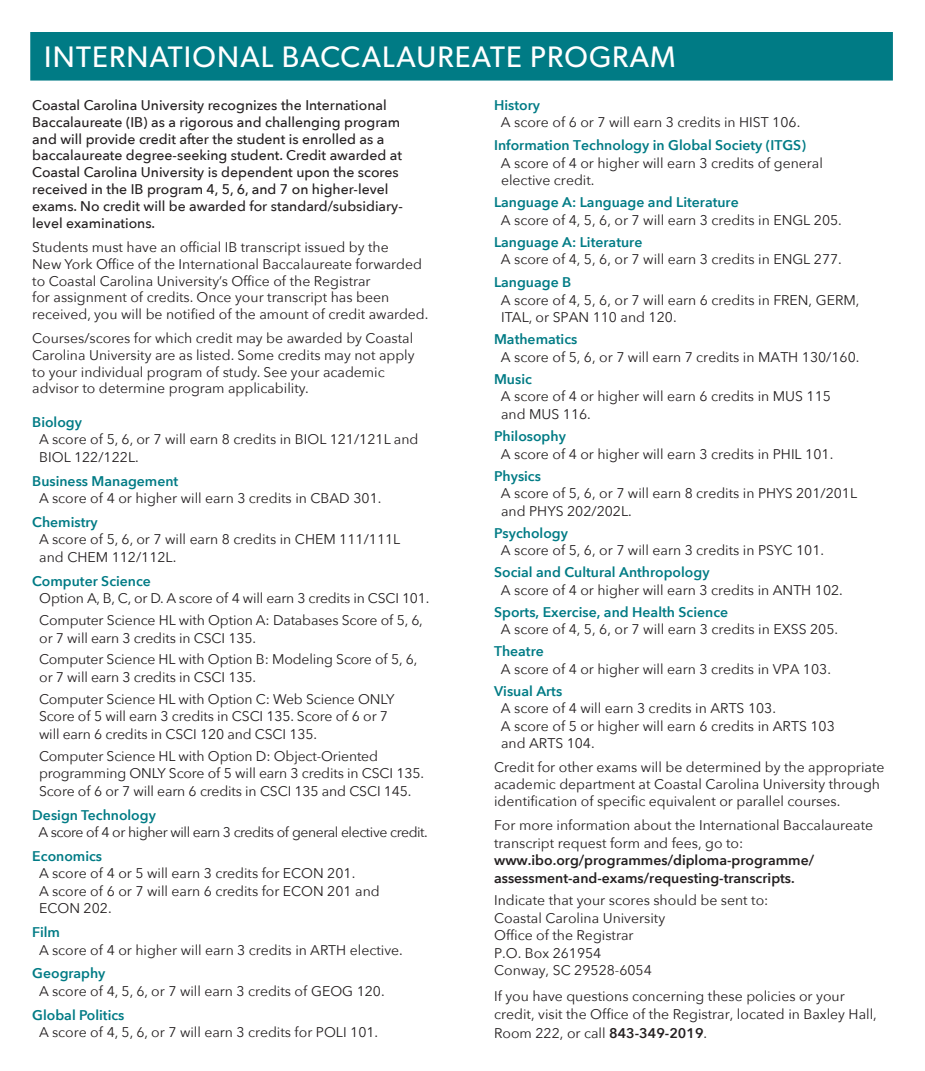
<style>
.page{position:relative;width:925px;height:1071px;background:#fff}
.page>*{position:absolute;margin:0;border:0;box-sizing:border-box;transform-origin:0 0}
.t1{font:29.75px "Gibson";letter-spacing:.04em;color:#fff}
.t2{font:14px/17.5px "Avenir Next";color:#231f20}
.t3{font:500 14px/17px "Avenir Next";color:#231f20}
.t4{font:600 14px "Avenir Next";color:#007b85}
.t5{font:600 14px/17.5px "Avenir Next";color:#231f20}
.t6{font:14px "Avenir Next";letter-spacing:-.03em;color:#231f20}
.s1{font-weight:600}
</style>
<div class="page">
<div style="left:30px;top:22px;width:862px;height:59px;background:#007b85;border:2px solid #007b85"></div>
<div style="left:0;top:0;width:924px;height:32px;background:#fff"></div>
<h1 class="t1" style="left:44px;top:39px;width:632px">INTERNATIONAL BACCALAUREATE PROGRAM</h1>
<p class="t3" style="left:32px;top:96px;width:372px">Coastal Carolina University recognizes the International Baccalaureate (IB) as a rigorous and challenging program and will provide credit after the student is enrolled as a baccalaureate degree-seeking student. Credit awarded at Coastal Carolina University is dependent upon the scores received in the IB program 4, 5, 6, and 7 on higher-level exams. No credit will be awarded for standard/subsidiary&shy;level examinations.</p>
<p class="t2" style="left:32px;top:238px;width:397px;line-height:16.8px">Students must have an official IB transcript issued by the<br>New York Office of the International Baccalaureate forwarded to Coastal Carolina University’s Office of the Registrar<br>for assignment of credits. Once your transcript has been received, you will be notified of the amount of credit awarded.</p>
<p class="t2" style="left:32px;top:329px;width:384px;line-height:16.8px">Courses/scores for which credit may be awarded by Coastal Carolina University are as listed. Some credits may not apply to your individual program of study. See your academic advisor to determine program applicability.</p>
<p class="t4" style="left:32px;top:410px;width:51px">Biology</p>
<p class="t2" style="left:39px;top:430px;width:381px">A score of 5, 6, or 7 will earn 8 credits in BIOL 121/121L and<br>BIOL 122/122L.</p>
<p class="t4" style="left:32px;top:469px;width:148px">Business Management</p>
<p class="t2" style="left:39px;top:489px;width:344px">A score of 4 or higher will earn 3 credits in CBAD 301.</p>
<p class="t4" style="left:32px;top:510px;width:67px">Chemistry</p>
<p class="t2" style="left:39px;top:530px;width:363px">A score of 5, 6, or 7 will earn 8 credits in CHEM 111/111L and CHEM 112/112L.</p>
<p class="t4" style="left:32px;top:569px;width:120px">Computer Science</p>
<p class="t2" style="left:39px;top:587px;width:391px;line-height:21.9px">Option A, B, C, or D. A score of 4 will earn 3 credits in CSCI 101.<br>Computer Science HL with Option A: Databases Score of 5, 6,</p>
<p class="t2" style="left:39px;top:626px;width:380px;line-height:21.9px">or 7 will earn 3 credits in CSCI 135.<br>Computer Science HL with Option B: Modeling Score of 5, 6,</p>
<p class="t2" style="left:39px;top:666px;width:357px;line-height:21.9px">or 7 will earn 3 credits in CSCI 135.<br>Computer Science HL with Option C: Web Science ONLY</p>
<p class="t2" style="left:39px;top:707px;width:350px">Score of 5 will earn 3 credits in CSCI 135. Score of 6 or 7 will earn 6 credits in CSCI 120 and CSCI 135.</p>
<p class="t2" style="left:39px;top:747px;width:386px">Computer Science HL with Option D: Object-Oriented programming ONLY Score of 5 will earn 3 credits in CSCI 135.<br>Score of 6 or 7 will earn 6 credits in CSCI 135 and CSCI 145.</p>
<p class="t4" style="left:32px;top:803px;width:125px">Design Technology</p>
<p class="t6" style="left:38px;top:820px;width:391px">A score of 4 or higher will earn 3 credits of general elective credit.</p>
<p class="t4" style="left:32px;top:844px;width:71px">Economics</p>
<p class="t2" style="left:39px;top:864px;width:342px">A score of 4 or 5 will earn 3 credits for ECON 201.<br>A score of 6 or 7 will earn 6 credits for ECON 201 and<br>ECON 202.</p>
<p class="t4" style="left:32px;top:920px;width:29px">Film</p>
<p class="t2" style="left:39px;top:940px;width:365px">A score of 4 or higher will earn 3 credits in ARTH elective.</p>
<p class="t4" style="left:32px;top:962px;width:75px">Geography</p>
<p class="t2" style="left:39px;top:982px;width:347px">A score of 4, 5, 6, or 7 will earn 3 credits of GEOG 120.</p>
<p class="t4" style="left:32px;top:1003px;width:94px">Global Politics</p>
<p class="t2" style="left:39px;top:1023px;width:340px">A score of 4, 5, 6, or 7 will earn 3 credits for POLI 101.</p>
<p class="t4" style="left:494px;top:93px;width:47px">History</p>
<p class="t2" style="left:500px;top:113px;width:301px">A score of 6 or 7 will earn 3 credits in HIST 106.</p>
<p class="t4" style="left:494px;top:133px;width:313px">Information Technology in Global Society (ITGS)</p>
<p class="t2" style="left:500px;top:154px;width:323px">A score of 4 or higher will earn 3 credits of general elective credit.</p>
<p class="t4" style="left:494px;top:191px;width:246px">Language A: Language and Literature</p>
<p class="t2" style="left:500px;top:211px;width:342px">A score of 4, 5, 6, or 7 will earn 3 credits in ENGL 205.</p>
<p class="t4" style="left:494px;top:230px;width:150px">Language A: Literature</p>
<p class="t2" style="left:500px;top:250px;width:342px">A score of 4, 5, 6, or 7 will earn 3 credits in ENGL 277.</p>
<p class="t4" style="left:494px;top:270px;width:79px">Language B</p>
<p class="t2" style="left:500px;top:291px;width:360px">A score of 4, 5, 6, or 7 will earn 6 credits in FREN, GERM,<br>ITAL, or SPAN 110 and 120.</p>
<p class="t4" style="left:494px;top:328px;width:85px">Mathematics</p>
<p class="t2" style="left:500px;top:348px;width:360px">A score of 5, 6, or 7 will earn 7 credits in MATH 130/160.</p>
<p class="t4" style="left:494px;top:367px;width:39px">Music</p>
<p class="t2" style="left:500px;top:387px;width:331px">A score of 4 or higher will earn 6 credits in MUS 115 and MUS 116.</p>
<p class="t4" style="left:494px;top:424px;width:73px">Philosophy</p>
<p class="t2" style="left:500px;top:444px;width:334px">A score of 4 or higher will earn 3 credits in PHIL 101.</p>
<p class="t4" style="left:494px;top:464px;width:48px">Physics</p>
<p class="t2" style="left:500px;top:484px;width:358px">A score of 5, 6, or 7 will earn 8 credits in PHYS 201/201L and PHYS 202/202L.</p>
<p class="t4" style="left:494px;top:521px;width:75px">Psychology</p>
<p class="t2" style="left:500px;top:541px;width:325px">A score of 5, 6, or 7 will earn 3 credits in PSYC 101.</p>
<p class="t4" style="left:494px;top:560px;width:217px">Social and Cultural Anthropology</p>
<p class="t2" style="left:500px;top:580px;width:343px">A score of 4 or higher will earn 3 credits in ANTH 102.</p>
<p class="t4" style="left:494px;top:600px;width:235px">Sports, Exercise, and Health Science</p>
<p class="t2" style="left:500px;top:620px;width:338px">A score of 4, 5, 6, or 7 will earn 3 credits in EXSS 205.</p>
<p class="t4" style="left:494px;top:639px;width:51px">Theatre</p>
<p class="t2" style="left:500px;top:660px;width:331px">A score of 4 or higher will earn 3 credits in VPA 103.</p>
<p class="t4" style="left:494px;top:679px;width:70px">Visual Arts</p>
<p class="t2" style="left:500px;top:699px;width:335px">A score of 4 will earn 3 credits in ARTS 103.<br>A score of 5 or higher will earn 6 credits in ARTS 103 and ARTS 104.</p>
<p class="t2" style="left:494px;top:758px;width:392px;line-height:16.8px">Credit for other exams will be determined by the appropriate academic department at Coastal Carolina University through identification of specific equivalent or parallel courses.</p>
<p class="t2" style="left:494px;top:816px;width:380px">For more information about the International Baccalaureate transcript request form and fees, go to:</p>
<p class="t5" style="left:494px;top:851px;width:321px">www.ibo.org/programmes/diploma-programme/ assessment-and-exams/requesting-transcripts.</p>
<p class="t2" style="left:494px;top:891px;width:276px">Indicate that your scores should be sent to:<br>Coastal Carolina University<br>Office of the Registrar<br>P.O. Box 261954<br>Conway, SC 29528-6054</p>
<p class="t2" style="left:494px;top:986px;width:384px;line-height:18.4px">If you have questions concerning these policies or your credit, visit the Office of the Registrar, located in Baxley Hall,<br>Room 222, or call <span class="s1">843-349-2019</span>.</p>
</div>
